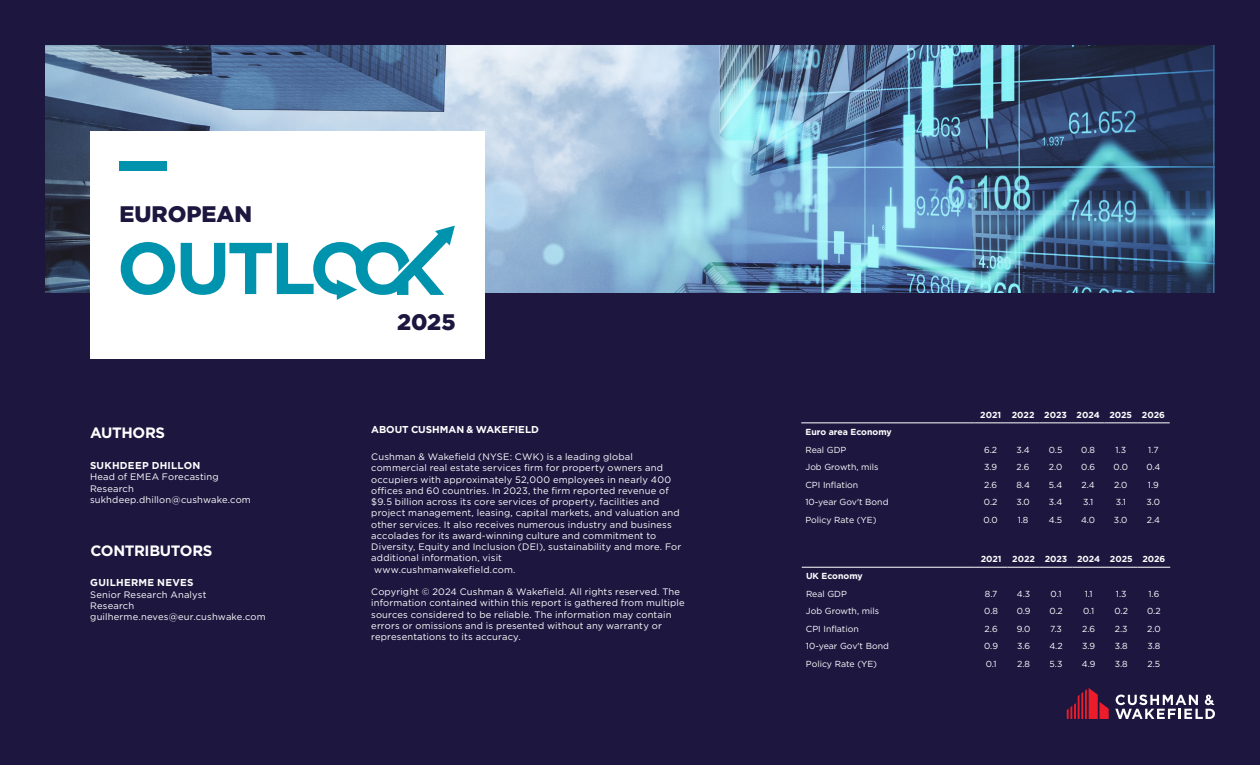
<style>
.page{position:relative;width:1260px;height:765px;background:#1d1740}
.page>*{position:absolute;margin:0;border:0;box-sizing:border-box;transform-origin:0 0}
.t1{font:900 22.5px "Gotham";color:#1d1740}
.t2{font:700 15px "Gotham";letter-spacing:-.025em;color:#fff}
.t3{font:700 10px "Gotham";letter-spacing:.015em;color:#fff}
.t4{font:700 10px "Gotham";letter-spacing:-.005em;color:#fff}
.t5{font:9.38px/11.2px "Gotham";letter-spacing:.02em;color:#fff}
.t6{font:8.75px "Gotham";color:#fff}
.t7{font:700 8.75px "Gotham";color:#fff}
</style>
<div class="page">
<img style="left:45px;top:45px;width:1170px;height:247px">
<svg style="left:1067px;top:688px;width:42px;height:31px"></svg>
<svg style="left:1115px;top:695px;width:100px;height:24px"></svg>
<div style="left:90px;top:132px;width:395px;height:227px;background:#fff"></div>
<div style="left:119px;top:161px;width:48px;height:10px;background:#0093ad"></div>
<svg style="left:121px;top:242px;width:54px;height:53px"></svg>
<svg style="left:181px;top:226px;width:274px;height:74px"></svg>
<hr style="left:801px;top:423px;width:173px;height:1px;background:#fff">
<hr style="left:974px;top:423px;width:33px;height:1px;background:#fff">
<hr style="left:1007px;top:423px;width:32px;height:1px;background:#fff">
<hr style="left:1039px;top:423px;width:33px;height:1px;background:#fff">
<hr style="left:1072px;top:423px;width:33px;height:1px;background:#fff">
<hr style="left:1105px;top:423px;width:32px;height:1px;background:#fff">
<hr style="left:1137px;top:423px;width:33px;height:1px;background:#fff">
<hr style="left:802px;top:567px;width:173px;height:1px;background:#fff">
<hr style="left:975px;top:567px;width:33px;height:1px;background:#fff">
<hr style="left:1008px;top:567px;width:32px;height:1px;background:#fff">
<hr style="left:1040px;top:567px;width:32px;height:1px;background:#fff">
<hr style="left:1072px;top:567px;width:33px;height:1px;background:#fff">
<hr style="left:1105px;top:567px;width:33px;height:1px;background:#fff">
<hr style="left:1138px;top:567px;width:32px;height:1px;background:#fff">
<h1 class="t1" style="left:119px;top:199px;width:134px">EUROPEAN</h1>
<h2 class="t2" style="left:90px;top:423px;width:76px">AUTHORS</h2>
<p class="t3" style="left:90px;top:459px;width:112px">SUKHDEEP DHILLON</p>
<p class="t5" style="left:90px;top:471px;width:162px">Head of EMEA Forecasting<br>Research sukhdeep.dhillon@cushwake.com</p>
<h2 class="t2" style="left:91px;top:540px;width:123px">CONTRIBUTORS</h2>
<p class="t3" style="left:90px;top:576px;width:105px">GUILHERME NEVES</p>
<p class="t5" style="left:90px;top:589px;width:177px">Senior Research Analyst<br>Research guilherme.neves@eur.cushwake.com</p>
<h1 class="t1" style="left:397px;top:307px;width:60px">2025</h1>
<p class="t4" style="left:371px;top:423px;width:169px">ABOUT CUSHMAN &amp; WAKEFIELD</p>
<p class="t5" style="left:371px;top:451px;width:263px">Cushman &amp; Wakefield (NYSE: CWK) is a leading global</p>
<p class="t5" style="left:371px;top:462px;width:293px">commercial real estate services firm for property owners and</p>
<p class="t5" style="left:371px;top:474px;width:301px">occupiers with approximately 52,000 employees in nearly 400</p>
<p class="t5" style="left:371px;top:485px;width:299px">offices and 60 countries. In 2023, the firm reported revenue of</p>
<p class="t5" style="left:371px;top:496px;width:290px">$9.5 billion across its core services of property, facilities and</p>
<p class="t5" style="left:371px;top:507px;width:310px">project management, leasing, capital markets, and valuation and</p>
<p class="t5" style="left:371px;top:519px;width:302px">other services. It also receives numerous industry and business</p>
<p class="t5" style="left:371px;top:530px;width:287px">accolades for its award-winning culture and commitment to</p>
<p class="t5" style="left:371px;top:541px;width:312px">Diversity, Equity and Inclusion (DEI), sustainability and more. For</p>
<p class="t5" style="left:371px;top:552px;width:132px">additional information, visit</p>
<p class="t5" style="left:374px;top:564px;width:143px">www.cushmanwakefield.com.</p>
<p class="t5" style="left:371px;top:586px;width:315px">Copyright © 2024 Cushman &amp; Wakefield. All rights reserved. The information contained within this report is gathered from multiple sources considered to be reliable. The information may contain errors or omissions and is presented without any warranty or representations to its accuracy.</p>
<p class="t7" style="left:980px;top:409px;width:186px">2021 2022 2023 2024 2025 2026</p>
<p class="t7" style="left:806px;top:426px;width:88px">Euro area Economy</p>
<p class="t6" style="left:806px;top:444px;width:42px">Real GDP</p>
<p class="t6" style="left:984px;top:444px;width:15px">6.2</p>
<p class="t6" style="left:1016px;top:444px;width:15px">3.4</p>
<p class="t6" style="left:1049px;top:444px;width:15px">0.5</p>
<p class="t6" style="left:1081px;top:444px;width:15px">0.8</p>
<p class="t6" style="left:1115px;top:444px;width:12px">1.3</p>
<p class="t6" style="left:1148px;top:444px;width:12px">1.7</p>
<p class="t6" style="left:805px;top:461px;width:75px">Job Growth, mils</p>
<p class="t6" style="left:984px;top:461px;width:15px">3.9</p>
<p class="t6" style="left:1017px;top:461px;width:15px">2.6</p>
<p class="t6" style="left:1049px;top:461px;width:15px">2.0</p>
<p class="t6" style="left:1081px;top:461px;width:15px">0.6</p>
<p class="t6" style="left:1114px;top:461px;width:16px">0.0</p>
<p class="t6" style="left:1146px;top:461px;width:16px">0.4</p>
<p class="t6" style="left:805px;top:479px;width:54px">CPI Inflation</p>
<p class="t6" style="left:984px;top:479px;width:15px">2.6</p>
<p class="t6" style="left:1016px;top:479px;width:15px">8.4</p>
<p class="t6" style="left:1049px;top:479px;width:15px">5.4</p>
<p class="t6" style="left:1082px;top:479px;width:15px">2.4</p>
<p class="t6" style="left:1114px;top:479px;width:15px">2.0</p>
<p class="t6" style="left:1148px;top:479px;width:12px">1.9</p>
<p class="t6" style="left:805px;top:496px;width:85px">10-year Gov't Bond</p>
<p class="t6" style="left:984px;top:496px;width:15px">0.2</p>
<p class="t6" style="left:1016px;top:496px;width:15px">3.0</p>
<p class="t6" style="left:1049px;top:496px;width:15px">3.4</p>
<p class="t6" style="left:1083px;top:496px;width:12px">3.1</p>
<p class="t6" style="left:1116px;top:496px;width:12px">3.1</p>
<p class="t6" style="left:1147px;top:496px;width:15px">3.0</p>
<p class="t6" style="left:805px;top:514px;width:73px">Policy Rate (YE)</p>
<p class="t6" style="left:984px;top:514px;width:16px">0.0</p>
<p class="t6" style="left:1018px;top:514px;width:12px">1.8</p>
<p class="t6" style="left:1049px;top:514px;width:15px">4.5</p>
<p class="t6" style="left:1081px;top:514px;width:16px">4.0</p>
<p class="t6" style="left:1114px;top:514px;width:15px">3.0</p>
<p class="t6" style="left:1147px;top:514px;width:15px">2.4</p>
<p class="t7" style="left:981px;top:553px;width:186px">2021 2022 2023 2024 2025 2026</p>
<p class="t7" style="left:806px;top:571px;width:58px">UK Economy</p>
<p class="t6" style="left:806px;top:588px;width:42px">Real GDP</p>
<p class="t6" style="left:985px;top:588px;width:14px">8.7</p>
<p class="t6" style="left:1017px;top:588px;width:15px">4.3</p>
<p class="t6" style="left:1051px;top:588px;width:12px">0.1</p>
<p class="t6" style="left:1085px;top:588px;width:9px">1.1</p>
<p class="t6" style="left:1116px;top:588px;width:12px">1.3</p>
<p class="t6" style="left:1148px;top:588px;width:12px">1.6</p>
<p class="t6" style="left:806px;top:606px;width:75px">Job Growth, mils</p>
<p class="t6" style="left:984px;top:606px;width:15px">0.8</p>
<p class="t6" style="left:1017px;top:606px;width:15px">0.9</p>
<p class="t6" style="left:1049px;top:606px;width:15px">0.2</p>
<p class="t6" style="left:1083px;top:606px;width:12px">0.1</p>
<p class="t6" style="left:1115px;top:606px;width:15px">0.2</p>
<p class="t6" style="left:1147px;top:606px;width:15px">0.2</p>
<p class="t6" style="left:806px;top:623px;width:54px">CPI Inflation</p>
<p class="t6" style="left:985px;top:623px;width:15px">2.6</p>
<p class="t6" style="left:1017px;top:623px;width:15px">9.0</p>
<p class="t6" style="left:1050px;top:623px;width:13px">7.3</p>
<p class="t6" style="left:1082px;top:623px;width:15px">2.6</p>
<p class="t6" style="left:1115px;top:623px;width:14px">2.3</p>
<p class="t6" style="left:1147px;top:623px;width:15px">2.0</p>
<p class="t6" style="left:806px;top:641px;width:85px">10-year Gov't Bond</p>
<p class="t6" style="left:984px;top:641px;width:15px">0.9</p>
<p class="t6" style="left:1017px;top:641px;width:15px">3.6</p>
<p class="t6" style="left:1049px;top:641px;width:15px">4.2</p>
<p class="t6" style="left:1082px;top:641px;width:15px">3.9</p>
<p class="t6" style="left:1115px;top:641px;width:15px">3.8</p>
<p class="t6" style="left:1147px;top:641px;width:15px">3.8</p>
<p class="t6" style="left:806px;top:658px;width:73px">Policy Rate (YE)</p>
<p class="t6" style="left:986px;top:658px;width:12px">0.1</p>
<p class="t6" style="left:1017px;top:658px;width:14px">2.8</p>
<p class="t6" style="left:1050px;top:658px;width:14px">5.3</p>
<p class="t6" style="left:1082px;top:658px;width:15px">4.9</p>
<p class="t6" style="left:1115px;top:658px;width:15px">3.8</p>
<p class="t6" style="left:1148px;top:658px;width:14px">2.5</p>
</div>
